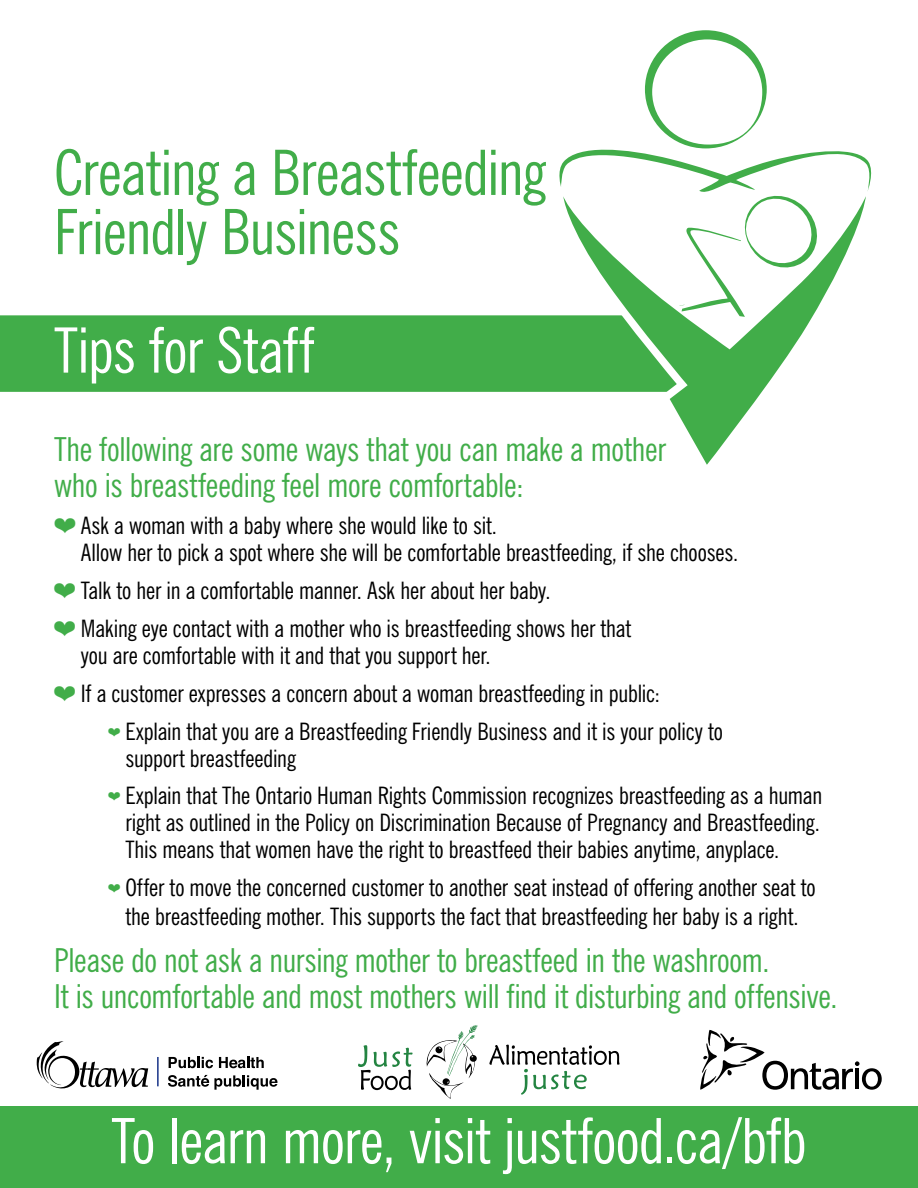
<style>
.page{position:relative;width:918px;height:1188px;background:#fff}
.page>*{position:absolute;margin:0;border:0;box-sizing:border-box;transform-origin:0 0}
.t1{font:condensed 62.55px "News Gothic BT";letter-spacing:-.01em;color:#fff}
.t2{font:condensed 62.55px/59.2px "News Gothic BT";letter-spacing:-.015em;color:#41ad49}
.t3{font:condensed 33px/36px "News Gothic BT";letter-spacing:-.01em;color:#41ad49}
.t4{font:condensed 24px/27px "News Gothic BT";letter-spacing:-.005em;color:#000}
.s1{color:#41ad49}
</style>
<div class="page">
<div style="left:0;top:315px;width:541px;height:77px;background:#41ad49"></div>
<div style="left:0;top:1106px;width:918px;height:82px;background:#41ad49"></div>
<svg style="left:541px;top:315px;width:22px;height:77px"></svg>
<svg style="left:552px;top:30px;width:320px;height:304px"></svg>
<svg style="left:563px;top:196px;width:303px;height:269px"></svg>
<svg style="left:37px;top:1041px;width:111px;height:48px"></svg>
<svg style="left:169px;top:1057px;width:44px;height:11px"></svg>
<svg style="left:219px;top:1057px;width:45px;height:11px"></svg>
<svg style="left:168px;top:1075px;width:109px;height:15px"></svg>
<hr style="left:157px;top:1057px;width:2px;height:29px;background:#25408f">
<svg style="left:489px;top:1045px;width:131px;height:50px"></svg>
<svg style="left:426px;top:1025px;width:52px;height:74px"></svg>
<svg style="left:358px;top:1045px;width:55px;height:45px"></svg>
<svg style="left:700px;top:1030px;width:182px;height:60px"></svg>
<h1 class="t2" style="left:54px;top:143px;width:493px">Creating a Breastfeeding<br>Friendly Business</h1>
<h1 class="t1" style="left:54px;top:312px;width:262px">Tips for Staff</h1>
<h2 class="t3" style="left:54px;top:431px;width:614px">The following are some ways that you can make a mother who is breastfeeding feel more comfortable:</h2>
<p class="t4" style="left:81px;top:512px;width:656px;text-indent:-27px"><span class="s1">❤</span> Ask a woman with a baby where she would like to sit.<br>Allow her to pick a spot where she will be comfortable breastfeeding, if she chooses.</p>
<p class="t4" style="left:54px;top:572px;width:579px;line-height:37.8px"><span class="s1">❤</span> Talk to her in a comfortable manner. Ask her about her baby.<br><span class="s1">❤</span> Making eye contact with a mother who is breastfeeding shows her that</p>
<p class="t4" style="left:81px;top:642px;width:408px">you are comfortable with it and that you support her.</p>
<p class="t4" style="left:54px;top:680px;width:608px"><span class="s1">❤</span> If a customer expresses a concern about a woman breastfeeding in public:</p>
<p class="t4" style="left:108px;top:717px;width:617px"><span class="s1">❤</span> Explain that you are a Breastfeeding Friendly Business and it is your policy to</p>
<p class="t4" style="left:108px;top:739px;width:716px;line-height:37.8px;text-indent:17px">support breastfeeding<br><span class="s1">❤</span> Explain that The Ontario Human Rights Commission recognizes breastfeeding as a human</p>
<p class="t4" style="left:125px;top:809px;width:693px">right as outlined in the Policy on Discrimination Because of Pregnancy and Breastfeeding.<br>This means that women have the right to breastfeed their babies anytime, anyplace.</p>
<p class="t4" style="left:108px;top:873px;width:709px;line-height:28.8px;text-align:center"><span class="s1">❤</span> Offer to move the concerned customer to another seat instead of offering another seat to the breastfeeding mother. This supports the fact that breastfeeding her baby is a right.</p>
<h2 class="t3" style="left:54px;top:942px;width:781px">Please do not ask a nursing mother to breastfeed in the washroom.<br>It is uncomfortable and most mothers will find it disturbing and offensive.</h2>
<h1 class="t1" style="left:111px;top:1103px;width:697px">To learn more, visit justfood.ca/bfb</h1>
</div>
